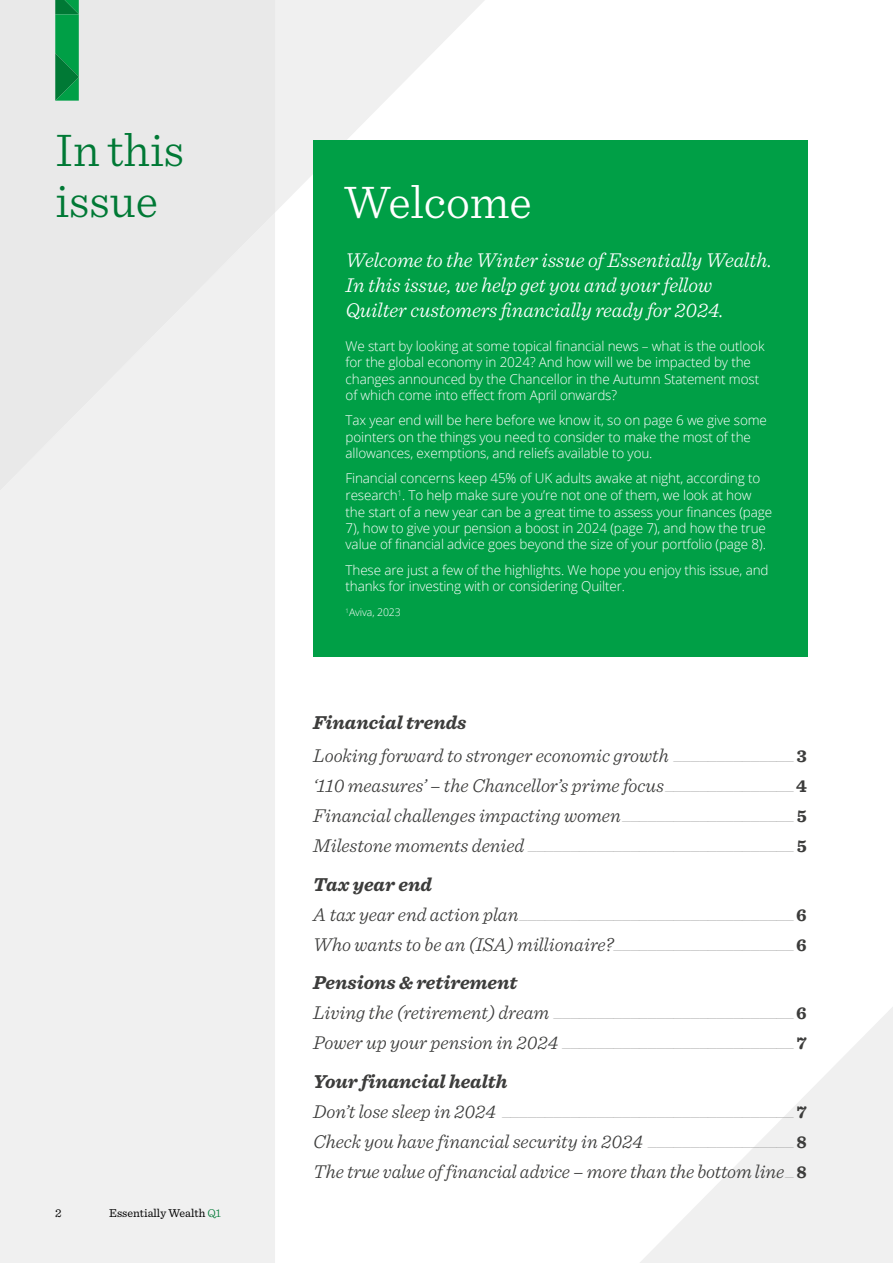
<style>
.page{position:relative;width:893px;height:1263px;background:#fff}
.page>*{position:absolute;margin:0;border:0;box-sizing:border-box;transform-origin:0 0}
.t1{font:300 48px/51px "Sentinel";color:#007935}
.t2{font:300 48px "Sentinel";color:#fff}
.t3{font:italic 300 21px/25.2px "Sentinel";letter-spacing:-.005em;color:#fff}
.t4{font:italic 300 19.5px/30px "Sentinel";color:#3c3c3b}
.t5{font:italic 700 19.5px "Sentinel";color:#3c3c3b}
.t6{font:300 13.5px/16.5px "Open Sans";letter-spacing:-.01em;color:#fff}
.t7{font:12px "Sentinel";color:#000}
.t8{font:300 10.5px "Open Sans";letter-spacing:-.01em;color:#fff}
.t9{font:300 9.75px "Sentinel";color:#9d9d9c;scale:2 1}
.s1{font-weight:300;color:#007935}
.s2{font-weight:700}
.s3{font-style:normal;font-size:9.75px;color:#9d9d9c}
.s4{font-weight:700;font-style:normal;font-size:18px}
.s5{font-style:italic;font-size:19.5px;color:#3c3c3b}
.s6{font-weight:700;font-size:18px;color:#3c3c3b}
</style>
<div class="page">
<div style="left:0;top:491px;width:275px;height:431px;background:#f0f0f0"></div>
<svg style="left:275px;top:0;width:209px;height:212px"></svg>
<div style="left:0;top:0;width:275px;height:491px;background:#e9e9e9"></div>
<svg style="left:0;top:922px;width:893px;height:341px"></svg>
<svg style="left:55px;top:0;width:24px;height:101px;background:#079445"></svg>
<div style="left:313px;top:140px;width:495px;height:517px;background:#009f46"></div>
<h1 class="t1" style="left:55px;top:121px;width:130px">In this issue</h1>
<p class="t7" style="left:55px;top:1204px;width:8px">2</p>
<p class="t7" style="left:109px;top:1204px;width:113px">Essentially Wealth <span class="s1">Q1</span></p>
<h1 class="t2" style="left:344px;top:167px;width:189px">Welcome</h1>
<h2 class="t3" style="left:346px;top:246px;width:428px">Welcome to the Winter issue of Essentially Wealth.<br>In this issue, we help get you and your fellow<br>Quilter customers financially ready for 2024.</h2>
<p class="t6" style="left:346px;top:337px;width:420px">We start by looking at some topical financial news – what is the outlook for the global economy in 2024? And how will we be impacted by the changes announced by the Chancellor in the Autumn Statement most of which come into effect from April onwards?</p>
<p class="t6" style="left:346px;top:412px;width:423px">Tax year end will be here before we know it, so on page 6 we give some pointers on the things you need to consider to make the most of the allowances, exemptions, and reliefs available to you.</p>
<p class="t6" style="left:346px;top:470px;width:428px">Financial concerns keep 45% of UK adults awake at night, according to research<sup>1</sup>. To help make sure you’re not one of them, we look at how the start of a new year can be a great time to assess your finances (page 7), how to give your pension a boost in 2024 (page 7), and how the true value of financial advice goes beyond the size of your portfolio (page 8).</p>
<p class="t6" style="left:346px;top:561px;width:424px">These are just a few of the highlights. We hope you enjoy this issue, and thanks for investing with or considering Quilter.</p>
<p class="t8" style="left:346px;top:605px;width:57px"><sup>1</sup>Aviva, 2023</p>
<h3 class="t4" style="left:313px;top:705px;width:495px;line-height:33px"><span class="s2">Financial trends<br></span>Looking forward to stronger economic growth <span class="s3">______________</span><span class="s4">3</span></h3>
<h3 class="t4" style="left:313px;top:769px;width:495px">‘110 measures’ – the Chancellor’s prime focus<span class="s3">_______________</span><span class="s4">4<br></span>Financial challenges impacting women<span class="s3">____________________</span><span class="s4">5</span></h3>
<p class="t9" style="left:313px;top:842px;width:248px"><span class="s5">Milestone moments denied</span> _______________________________<span class="s6">5</span></p>
<h3 class="t5" style="left:313px;top:869px;width:120px">Tax year end</h3>
<p class="t9" style="left:313px;top:910px;width:248px"><span class="s5">A tax year end action plan</span>________________________________<span class="s6">6</span></p>
<h3 class="t4" style="left:313px;top:924px;width:495px;line-height:38.5px">Who wants to be an (ISA) millionaire?<span class="s3">_____________________</span><span class="s4">6<br></span><span class="s2">Pensions &amp; retirement</span></h3>
<p class="t9" style="left:313px;top:1009px;width:248px"><span class="s5">Living the (retirement) dream</span> ____________________________<span class="s6">6</span></p>
<p class="t9" style="left:313px;top:1039px;width:248px"><span class="s5">Power up your pension in 2024</span> ___________________________ <span class="s6">7</span></p>
<h3 class="t5" style="left:313px;top:1066px;width:196px">Your financial health</h3>
<p class="t9" style="left:313px;top:1107px;width:248px"><span class="s5">Don’t lose sleep in 2024</span> __________________________________ <span class="s6">7</span></p>
<h3 class="t4" style="left:313px;top:1125px;width:495px">Check you have financial security in 2024 <span class="s3">_________________</span><span class="s4">8<br></span>The true value of financial advice – more than the bottom line<span class="s3">_</span><span class="s4">8</span></h3>
</div>
